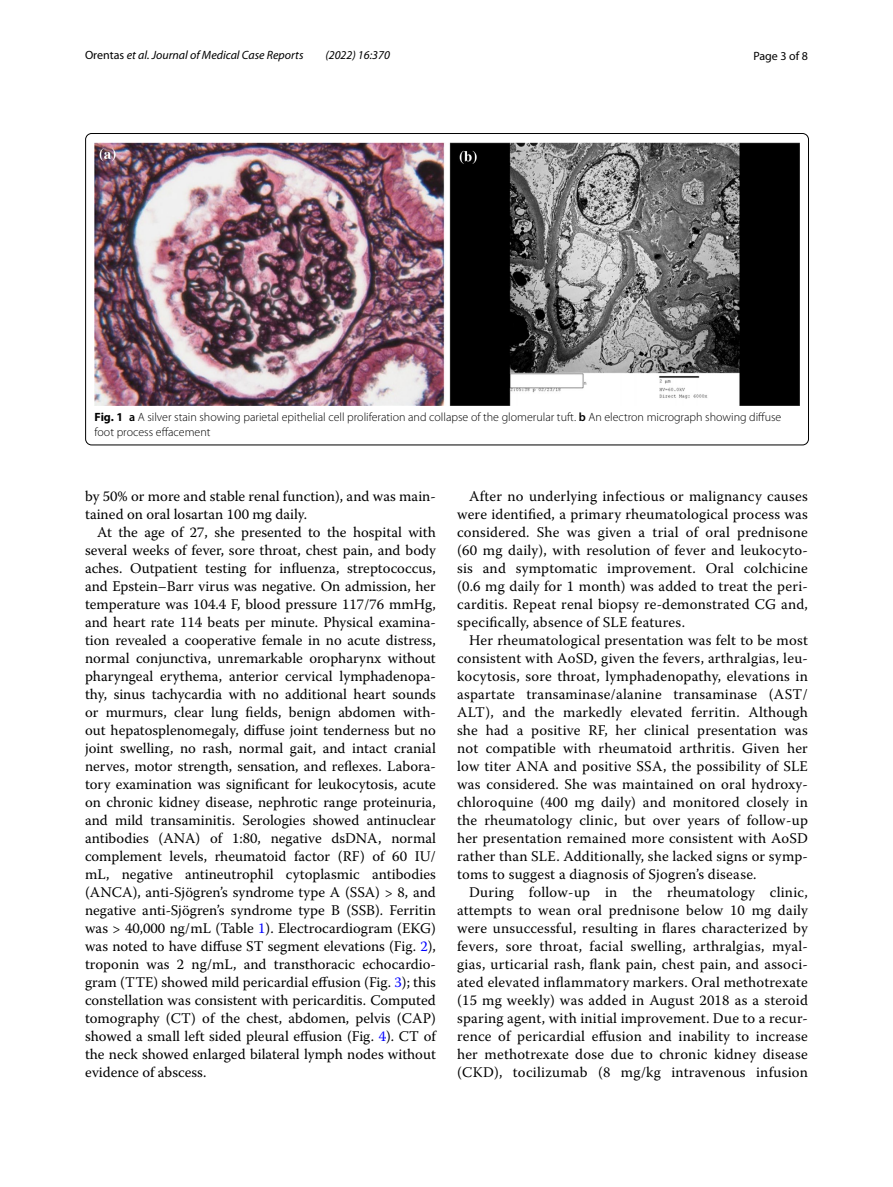
<style>
.page{position:relative;width:893px;height:1187px;background:#fff}
.page>*{position:absolute;margin:0;border:0;box-sizing:border-box;transform-origin:0 0}
.t1{font:14.7px/18px "Warnock Pro";letter-spacing:.01em;color:#000;text-align:justify}
.t2{font:300 12px/15px "Myriad Pro";color:#000}
.t3{font:italic 12px "Myriad Pro";color:#000}
.t4{font:12px "Myriad Pro";color:#000}
.s1{font-style:normal}
.s2{font-weight:700}
.s3{font-weight:600}
.s4{color:#00f}
</style>
<div class="page">
<img style="left:94px;top:142px;width:706px;height:263px">
<p class="t3" style="left:85px;top:48px;width:220px"><span class="s1">Orentas</span> et al. Journal of Medical Case Reports</p>
<p class="t3" style="left:325px;top:48px;width:66px">(2022) 16:370</p>
<p class="t4" style="left:753px;top:48px;width:56px">Page 3 of 8</p>
<p class="t2" style="left:95px;top:409px;width:688px"><span class="s2">Fig. 1</span> <span class="s3">a</span> A silver stain showing parietal epithelial cell proliferation and collapse of the glomerular tuft. <span class="s3">b</span> An electron micrograph showing diffuse foot process effacement</p>
<p class="t1" style="left:85px;top:486px;width:352px">by 50% or more and stable renal function), and was main&shy;tained on oral losartan 100 mg daily.</p>
<p class="t1" style="left:85px;top:522px;width:352px;text-indent:12px">At the age of 27, she presented to the hospital with several weeks of fever, sore throat, chest pain, and body aches. Outpatient testing for influenza, streptococcus, and Epstein–Barr virus was negative. On admission, her temperature was 104.4 F, blood pressure 117/76 mmHg, and heart rate 114 beats per minute. Physical examina&shy;tion revealed a cooperative female in no acute distress, normal conjunctiva, unremarkable oropharynx without pharyngeal erythema, anterior cervical lymphadenopa&shy;thy, sinus tachycardia with no additional heart sounds or murmurs, clear lung fields, benign abdomen with&shy;out hepatosplenomegaly, diffuse joint tenderness but no joint swelling, no rash, normal gait, and intact cranial nerves, motor strength, sensation, and reflexes. Labora&shy;tory examination was significant for leukocytosis, acute on chronic kidney disease, nephrotic range proteinuria, and mild transaminitis. Serologies showed antinuclear antibodies (ANA) of 1:80, negative dsDNA, normal complement levels, rheumatoid factor (RF) of 60 IU/ mL, negative antineutrophil cytoplasmic antibodies (ANCA), anti-Sjögren’s syndrome type A (SSA) &gt; 8, and negative anti-Sjögren’s syndrome type B (SSB). Ferritin was &gt; 40,000 ng/mL (Table <span class="s4">1</span>). Electrocardiogram (EKG) was noted to have diffuse ST segment elevations (Fig. <span class="s4">2</span>), troponin was 2 ng/mL, and transthoracic echocardio&shy;gram (TTE) showed mild pericardial effusion (Fig. <span class="s4">3</span>); this constellation was consistent with pericarditis. Computed tomography (CT) of the chest, abdomen, pelvis (CAP) showed a small left sided pleural effusion (Fig. <span class="s4">4</span>). CT of the neck showed enlarged bilateral lymph nodes without evidence of abscess.</p>
<p class="t1" style="left:457px;top:486px;width:352px;text-indent:12px">After no underlying infectious or malignancy causes were identified, a primary rheumatological process was considered. She was given a trial of oral prednisone (60 mg daily), with resolution of fever and leukocyto&shy;sis and symptomatic improvement. Oral colchicine (0.6 mg daily for 1 month) was added to treat the peri&shy;carditis. Repeat renal biopsy re-demonstrated CG and, specifically, absence of SLE features.</p>
<p class="t1" style="left:457px;top:630px;width:352px;text-indent:12px">Her rheumatological presentation was felt to be most consistent with AoSD, given the fevers, arthralgias, leu&shy;kocytosis, sore throat, lymphadenopathy, elevations in aspartate transaminase/alanine transaminase (AST/ ALT), and the markedly elevated ferritin. Although she had a positive RF, her clinical presentation was not compatible with rheumatoid arthritis. Given her low titer ANA and positive SSA, the possibility of SLE was considered. She was maintained on oral hydroxy&shy;chloroquine (400 mg daily) and monitored closely in the rheumatology clinic, but over years of follow-up her presentation remained more consistent with AoSD rather than SLE. Additionally, she lacked signs or symp&shy;toms to suggest a diagnosis of Sjogren’s disease.</p>
<p class="t1" style="left:457px;top:882px;width:352px;text-indent:12px">During follow-up in the rheumatology clinic, attempts to wean oral prednisone below 10 mg daily were unsuccessful, resulting in flares characterized by fevers, sore throat, facial swelling, arthralgias, myal&shy;gias, urticarial rash, flank pain, chest pain, and associ&shy;ated elevated inflammatory markers. Oral methotrexate (15 mg weekly) was added in August 2018 as a steroid sparing agent, with initial improvement. Due to a recur&shy;rence of pericardial effusion and inability to increase her methotrexate dose due to chronic kidney disease (CKD), tocilizumab (8 mg/kg intravenous infusion</p>
</div>
